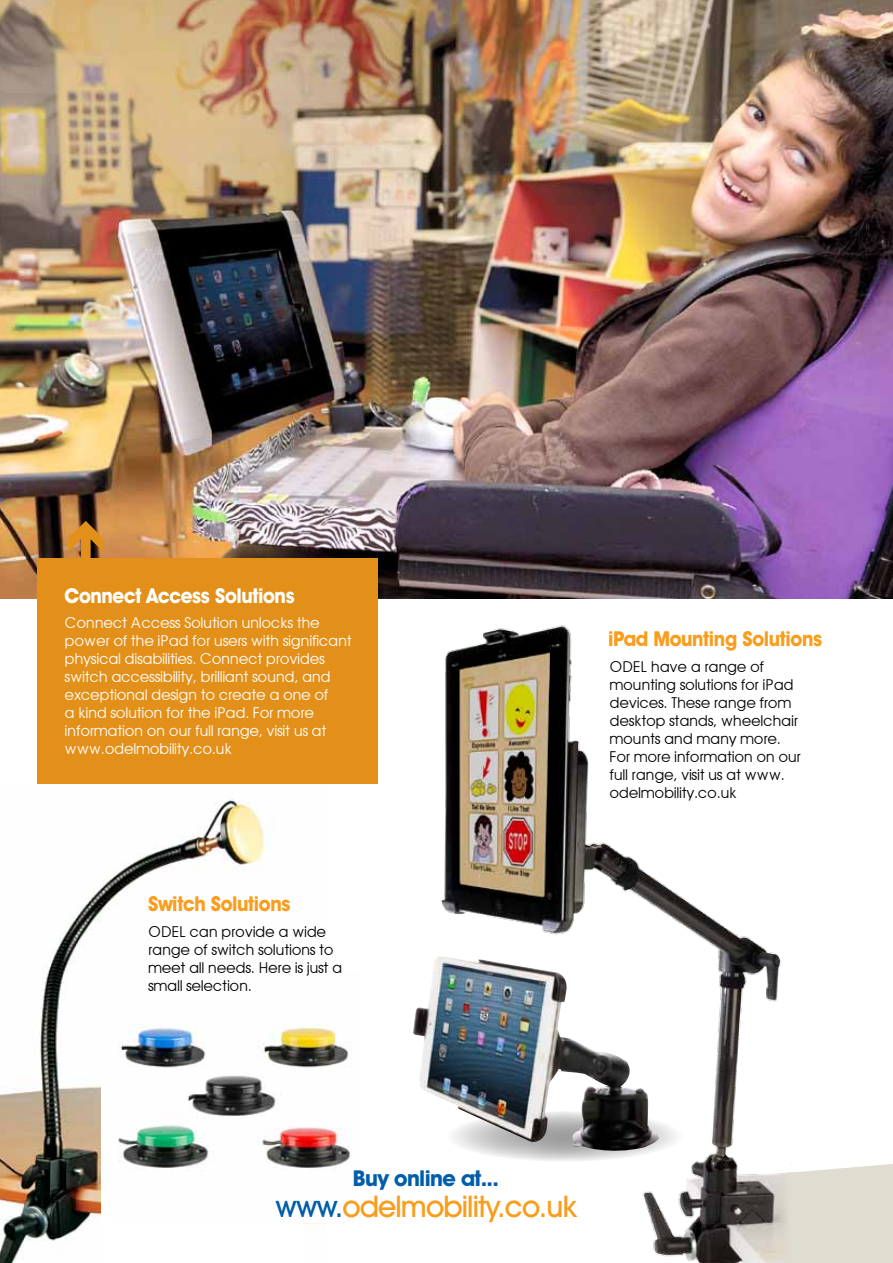
<style>
.page{position:relative;width:893px;height:1263px;background:#fff}
.page>*{position:absolute;margin:0;border:0;box-sizing:border-box;transform-origin:0 0}
.t1{font:500 30px "Avant Garde IT Cby BT";letter-spacing:-.03em;color:#f99d1c}
.t2{font:700 21.9px "Avant Garde IT Cby BT";letter-spacing:-.03em;color:#005daa}
.t3{font:700 20.7px "Avant Garde IT Cby BT";letter-spacing:-.02em;color:#f99d1c;scale:.94 1}
.t4{font:700 20.7px "Avant Garde IT Cby BT";letter-spacing:-.02em;color:#fff;scale:.94 1}
.t5{font:15px/18px "Avant Garde";letter-spacing:-.025em;color:#fff}
.t6{font:15px/18px "Avant Garde";letter-spacing:-.025em;color:#000}
.s1{color:#005daa}
</style>
<div class="page">
<img style="left:0;top:799px;width:325px;height:464px">
<img style="left:0;top:0;width:893px;height:598px">
<div style="left:37px;top:558px;width:340px;height:225px;background:#e3901a"></div>
<img style="left:440px;top:625px;width:342px;height:638px">
<svg style="left:446px;top:1111px;width:237px;height:51px"></svg>
<img style="left:413px;top:956px;width:246px;height:196px">
<svg style="left:775px;top:1163px;width:118px;height:100px;background:#e0ded2"></svg>
<div style="left:101px;top:1079px;width:202px;height:184px;background:#fff"></div>
<img style="left:111px;top:972px;width:240px;height:250px">
<svg style="left:68px;top:521px;width:36px;height:37px"></svg>
<h3 class="t4" style="left:64px;top:583px;width:247px">Connect Access Solutions</h3>
<p class="t5" style="left:65px;top:614px;width:289px">Connect Access Solution unlocks the power of the iPad for users with significant physical disabilities. Connect provides switch accessibility, brilliant sound, and exceptional design to create a one of<br>a kind solution for the iPad. For more information on our full range, visit us at www.odelmobility.co.uk</p>
<h3 class="t3" style="left:148px;top:891px;width:153px">Switch Solutions</h3>
<p class="t6" style="left:148px;top:923px;width:196px">ODEL can provide a wide range of switch solutions to meet all needs. Here is just a small selection.</p>
<h3 class="t3" style="left:608px;top:626px;width:229px">iPad Mounting Solutions</h3>
<p class="t6" style="left:609px;top:657px;width:193px">ODEL have a range of mounting solutions for iPad devices. These range from desktop stands, wheelchair mounts and many more.<br>For more information on our full range, visit us at www. odelmobility.co.uk</p>
<h2 class="t2" style="left:353px;top:1165px;width:148px">Buy online at...</h2>
<h1 class="t1" style="left:276px;top:1188px;width:303px"><span class="s1">www.</span>odelmobility.co.uk</h1>
</div>
